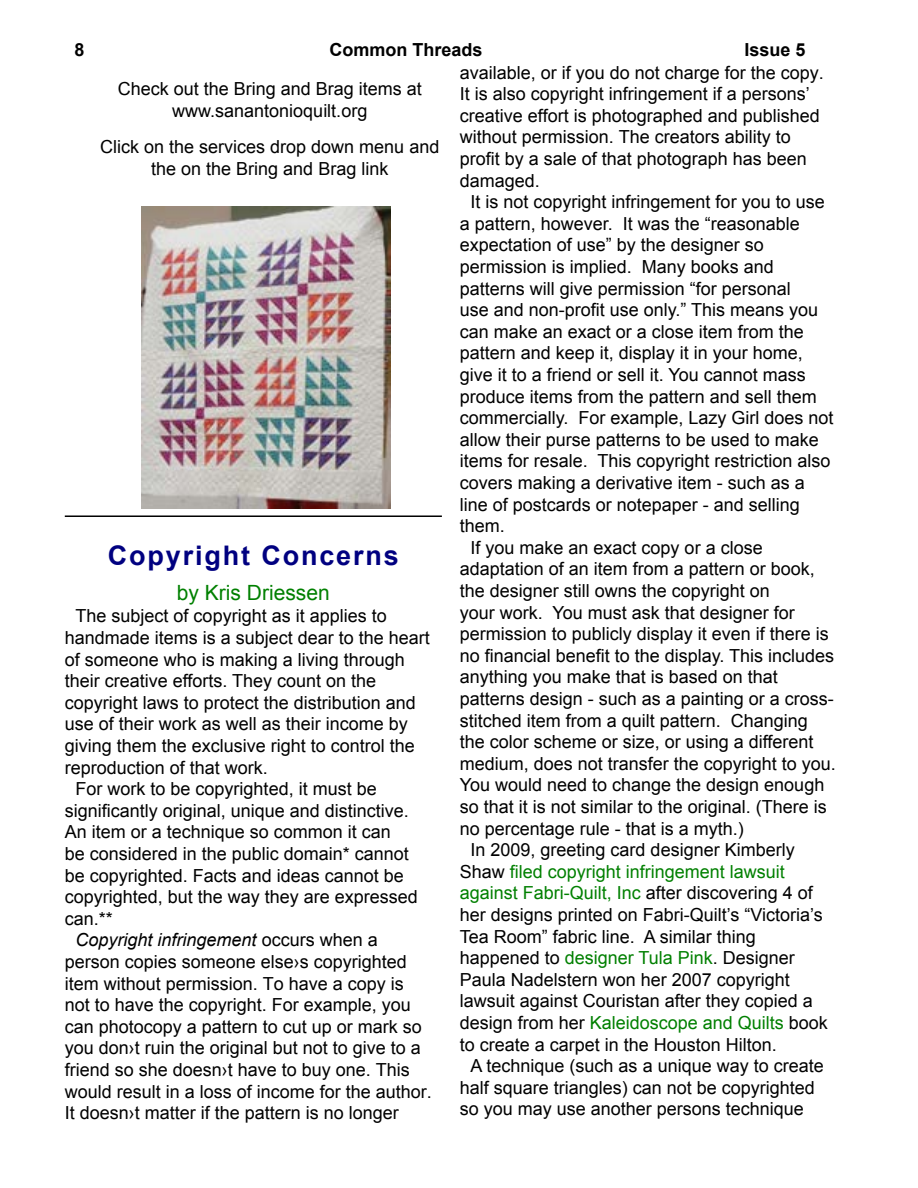
<style>
.page{position:relative;width:918px;height:1188px;background:#fff}
.page>*{position:absolute;margin:0;border:0;box-sizing:border-box;transform-origin:0 0}
.t1{font:700 27px "Arial";letter-spacing:.07em;color:#000080}
.t2{font:21px "Arial";color:#008000}
.t3{font:18px/21.6px "Arial";color:#000;text-align:center}
.t4{font:18px "Arial";color:#008000}
.t5{font:italic 18px "Arial";color:#000}
.t6{font:700 18px "Arial";color:#000}
.s1{color:#000}
.s2{color:#008000}
.s3{font-style:normal}
</style>
<div class="page">
<img style="left:142px;top:206px;width:248px;height:302px">
<hr style="left:65px;top:515px;width:377px;height:2px;background:#000">
<p class="t6" style="left:75px;top:37px;width:12px">8</p>
<p class="t6" style="left:329px;top:37px;width:155px">Common Threads</p>
<p class="t6" style="left:745px;top:37px;width:63px">Issue 5</p>
<p class="t3" style="left:118px;top:78px;width:306px">Check out the Bring and Brag items at www.sanantonioquilt.org</p>
<p class="t3" style="left:100px;top:136px;width:341px">Click on the services drop down menu and the on the Bring and Brag link</p>
<p class="t3" style="left:460px;top:61px;width:366px">available, or if you do not charge for the copy.</p>
<p class="t3" style="left:460px;top:83px;width:352px">It is also copyright infringement if a persons’</p>
<p class="t3" style="left:460px;top:105px;width:362px">creative effort is photographed and published</p>
<p class="t3" style="left:460px;top:126px;width:333px">without permission. The creators ability to</p>
<p class="t3" style="left:460px;top:148px;width:349px">profit by a sale of that photograph has been</p>
<p class="t3" style="left:460px;top:169px;width:82px">damaged.</p>
<p class="t3" style="left:471px;top:191px;width:356px">It is not copyright infringement for you to use</p>
<p class="t3" style="left:460px;top:213px;width:342px">a pattern, however. It was the “reasonable</p>
<p class="t3" style="left:460px;top:234px;width:306px">expectation of use” by the designer so</p>
<p class="t3" style="left:460px;top:256px;width:316px">permission is implied. Many books and</p>
<p class="t3" style="left:460px;top:277px;width:333px">patterns will give permission “for personal</p>
<p class="t3" style="left:460px;top:299px;width:360px">use and non-profit use only.” This means you</p>
<p class="t3" style="left:460px;top:321px;width:346px">can make an exact or a close item from the</p>
<p class="t3" style="left:460px;top:342px;width:345px">pattern and keep it, display it in your home,</p>
<p class="t3" style="left:460px;top:364px;width:348px">give it to a friend or sell it. You cannot mass</p>
<p class="t3" style="left:460px;top:385px;width:359px">produce items from the pattern and sell them</p>
<p class="t3" style="left:460px;top:407px;width:375px">commercially. For example, Lazy Girl does not</p>
<p class="t3" style="left:460px;top:429px;width:361px">allow their purse patterns to be used to make</p>
<p class="t3" style="left:460px;top:450px;width:372px">items for resale. This copyright restriction also</p>
<p class="t3" style="left:460px;top:472px;width:347px">covers making a derivative item - such as a</p>
<p class="t3" style="left:460px;top:493px;width:342px">line of postcards or notepaper - and selling</p>
<p class="t3" style="left:460px;top:515px;width:47px">them.</p>
<p class="t3" style="left:471px;top:537px;width:294px">If you make an exact copy or a close</p>
<p class="t3" style="left:460px;top:558px;width:357px">adaptation of an item from a pattern or book,</p>
<p class="t3" style="left:460px;top:580px;width:312px">the designer still owns the copyright on</p>
<p class="t3" style="left:460px;top:601px;width:337px">your work. You must ask that designer for</p>
<p class="t3" style="left:460px;top:623px;width:371px">permission to publicly display it even if there is</p>
<p class="t3" style="left:460px;top:645px;width:376px">no financial benefit to the display. This includes</p>
<p class="t3" style="left:460px;top:666px;width:320px">anything you make that is based on that</p>
<p class="t3" style="left:460px;top:688px;width:376px">patterns design - such as a painting or a cross-</p>
<p class="t3" style="left:460px;top:709px;width:350px">stitched item from a quilt pattern. Changing</p>
<p class="t3" style="left:460px;top:731px;width:355px">the color scheme or size, or using a different</p>
<p class="t3" style="left:460px;top:753px;width:378px">medium, does not transfer the copyright to you.</p>
<p class="t3" style="left:460px;top:774px;width:366px">You would need to change the design enough</p>
<p class="t3" style="left:460px;top:796px;width:369px">so that it is not similar to the original. (There is</p>
<p class="t3" style="left:460px;top:817px;width:286px">no percentage rule - that is a myth.)</p>
<p class="t3" style="left:471px;top:839px;width:326px">In 2009, greeting card designer Kimberly</p>
<p class="t4" style="left:460px;top:859px;width:327px"><span class="s1">Shaw</span> filed copyright infringement lawsuit</p>
<p class="t4" style="left:460px;top:881px;width:355px">against Fabri-Quilt, Inc <span class="s1">after discovering 4 of</span></p>
<p class="t3" style="left:460px;top:904px;width:365px">her designs printed on Fabri-Quilt’s “Victoria’s</p>
<p class="t3" style="left:460px;top:925px;width:298px">Tea Room” fabric line. A similar thing</p>
<p class="t3" style="left:460px;top:947px;width:337px">happened to <span class="s2">designer Tula Pink</span>. Designer</p>
<p class="t3" style="left:460px;top:969px;width:332px">Paula Nadelstern won her 2007 copyright</p>
<p class="t3" style="left:460px;top:990px;width:355px">lawsuit against Couristan after they copied a</p>
<p class="t4" style="left:460px;top:1010px;width:370px"><span class="s1">design from her</span> Kaleidoscope and Quilts <span class="s1">book</span></p>
<p class="t3" style="left:460px;top:1033px;width:319px">to create a carpet in the Houston Hilton.</p>
<p class="t3" style="left:471px;top:1055px;width:355px">A technique (such as a unique way to create</p>
<p class="t3" style="left:460px;top:1077px;width:357px">half square triangles) can not be copyrighted</p>
<p class="t3" style="left:460px;top:1098px;width:346px">so you may use another persons technique</p>
<h1 class="t1" style="left:108px;top:537px;width:292px">Copyright Concerns</h1>
<p class="t2" style="left:177px;top:578px;width:154px">by Kris Driessen</p>
<p class="t3" style="left:76px;top:605px;width:313px">The subject of copyright as it applies to</p>
<p class="t3" style="left:65px;top:627px;width:367px">handmade items is a subject dear to the heart</p>
<p class="t3" style="left:65px;top:648px;width:342px">of someone who is making a living through</p>
<p class="t3" style="left:65px;top:670px;width:313px">their creative efforts. They count on the</p>
<p class="t3" style="left:65px;top:692px;width:353px">copyright laws to protect the distribution and</p>
<p class="t3" style="left:65px;top:713px;width:345px">use of their work as well as their income by</p>
<p class="t3" style="left:65px;top:735px;width:352px">giving them the exclusive right to control the</p>
<p class="t3" style="left:65px;top:756px;width:205px">reproduction of that work.</p>
<p class="t3" style="left:76px;top:778px;width:303px">For work to be copyrighted, it must be</p>
<p class="t3" style="left:65px;top:800px;width:346px">significantly original, unique and distinctive.</p>
<p class="t3" style="left:65px;top:821px;width:328px">An item or a technique so common it can</p>
<p class="t3" style="left:65px;top:843px;width:346px">be considered in the public domain* cannot</p>
<p class="t3" style="left:65px;top:864px;width:341px">be copyrighted. Facts and ideas cannot be</p>
<p class="t3" style="left:65px;top:886px;width:355px">copyrighted, but the way they are expressed</p>
<p class="t3" style="left:65px;top:908px;width:50px">can.**</p>
<p class="t5" style="left:76px;top:928px;width:304px">Copyright infringement <span class="s3">occurs when a</span></p>
<p class="t3" style="left:65px;top:951px;width:344px">person copies someone else›s copyrighted</p>
<p class="t3" style="left:65px;top:972px;width:341px">item without permission. To have a copy is</p>
<p class="t3" style="left:65px;top:994px;width:348px">not to have the copyright. For example, you</p>
<p class="t3" style="left:65px;top:1016px;width:359px">can photocopy a pattern to cut up or mark so</p>
<p class="t3" style="left:65px;top:1037px;width:358px">you don›t ruin the original but not to give to a</p>
<p class="t3" style="left:65px;top:1059px;width:347px">friend so she doesn›t have to buy one. This</p>
<p class="t3" style="left:65px;top:1080px;width:369px">would result in a loss of income for the author.</p>
<p class="t3" style="left:65px;top:1102px;width:336px">It doesn›t matter if the pattern is no longer</p>
</div>
